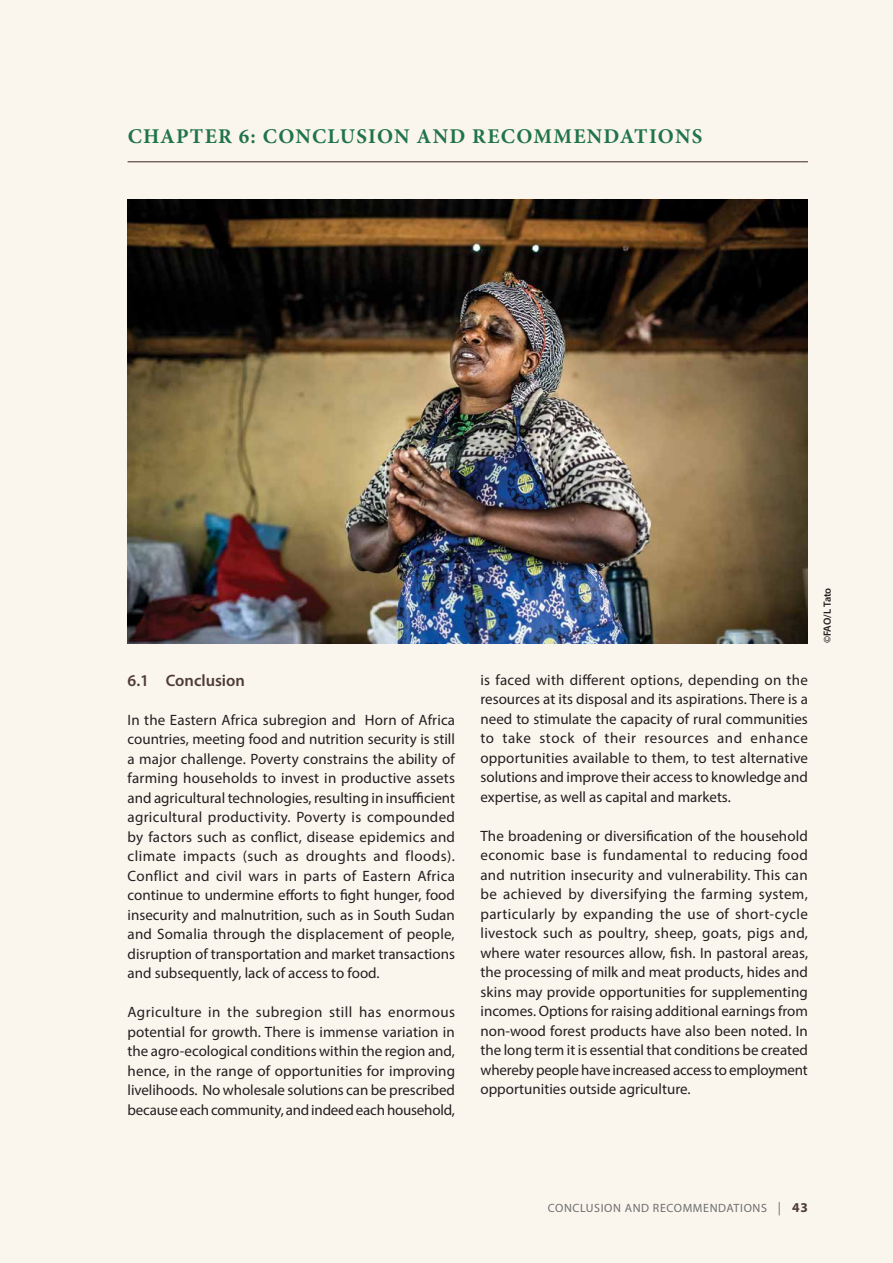
<style>
.page{position:relative;width:893px;height:1263px;background:#fbf6ed}
.page>*{position:absolute;margin:0;border:0;box-sizing:border-box;transform-origin:0 0}
.t1{font:700 21px "Minion Pro";letter-spacing:.06em;color:#20744a}
.t2{font:600 16.5px "Myriad Pro";color:#4e3c37}
.t3{font:15px/19.5px "Myriad Pro";color:#231f20;text-align:justify}
.t4{font:12px "Myriad Pro";letter-spacing:.05em;color:#6d6e71}
.t5{font:600 10.5px "Myriad Pro";letter-spacing:-.02em;color:#231f20}
.s1{font-size:13.5px}
.s2{font-weight:700;font-size:13.5px;color:#4e3c37}
</style>
<div class="page">
<img style="left:128px;top:200px;width:680px;height:443px">
<hr style="left:128px;top:161px;width:680px;height:1px;background:#4e3c37">
<h1 class="t1" style="left:128px;top:121px;width:576px">CHAPTER 6: CONCLUSION AND RECOMMENDATIONS</h1>
<p class="t2" style="left:128px;top:670px;width:119px">6.1 Conclusion</p>
<p class="t3" style="left:128px;top:710px;width:329px">In the Eastern Africa subregion and Horn of Africa countries, meeting food and nutrition security is still a major challenge. Poverty constrains the ability of farming households to invest in productive assets and agricultural technologies, resulting in insufficient agricultural productivity. Poverty is compounded by factors such as conflict, disease epidemics and climate impacts (such as droughts and floods).<br>Conflict and civil wars in parts of Eastern Africa continue to undermine efforts to fight hunger, food insecurity and malnutrition, such as in South Sudan and Somalia through the displacement of people, disruption of transportation and market transactions and subsequently, lack of access to food.</p>
<p class="t3" style="left:128px;top:1002px;width:329px">Agriculture in the subregion still has enormous potential for growth. There is immense variation in the agro-ecological conditions within the region and, hence, in the range of opportunities for improving livelihoods. No wholesale solutions can be prescribed because each community, and indeed each household,</p>
<p class="t3" style="left:480px;top:669px;width:329px">is faced with different options, depending on the resources at its disposal and its aspirations. There is a need to stimulate the capacity of rural communities to take stock of their resources and enhance opportunities available to them, to test alternative solutions and improve their access to knowledge and expertise, as well as capital and markets.</p>
<p class="t3" style="left:480px;top:825px;width:329px">The broadening or diversification of the household economic base is fundamental to reducing food and nutrition insecurity and vulnerability. This can be achieved by diversifying the farming system, particularly by expanding the use of short-cycle livestock such as poultry, sheep, goats, pigs and, where water resources allow, fish. In pastoral areas, the processing of milk and meat products, hides and skins may provide opportunities for supplementing incomes. Options for raising additional earnings from non-wood forest products have also been noted. In the long term it is essential that conditions be created whereby people have increased access to employment opportunities outside agriculture.</p>
<p class="t5" style="left:821px;top:643px;width:57px;rotate:-90deg">©FAO/L Tato</p>
<p class="t4" style="left:548px;top:1200px;width:262px">CONCLUSION AND RECOMMENDATIONS <span class="s1">|</span> <span class="s2">43</span></p>
</div>
